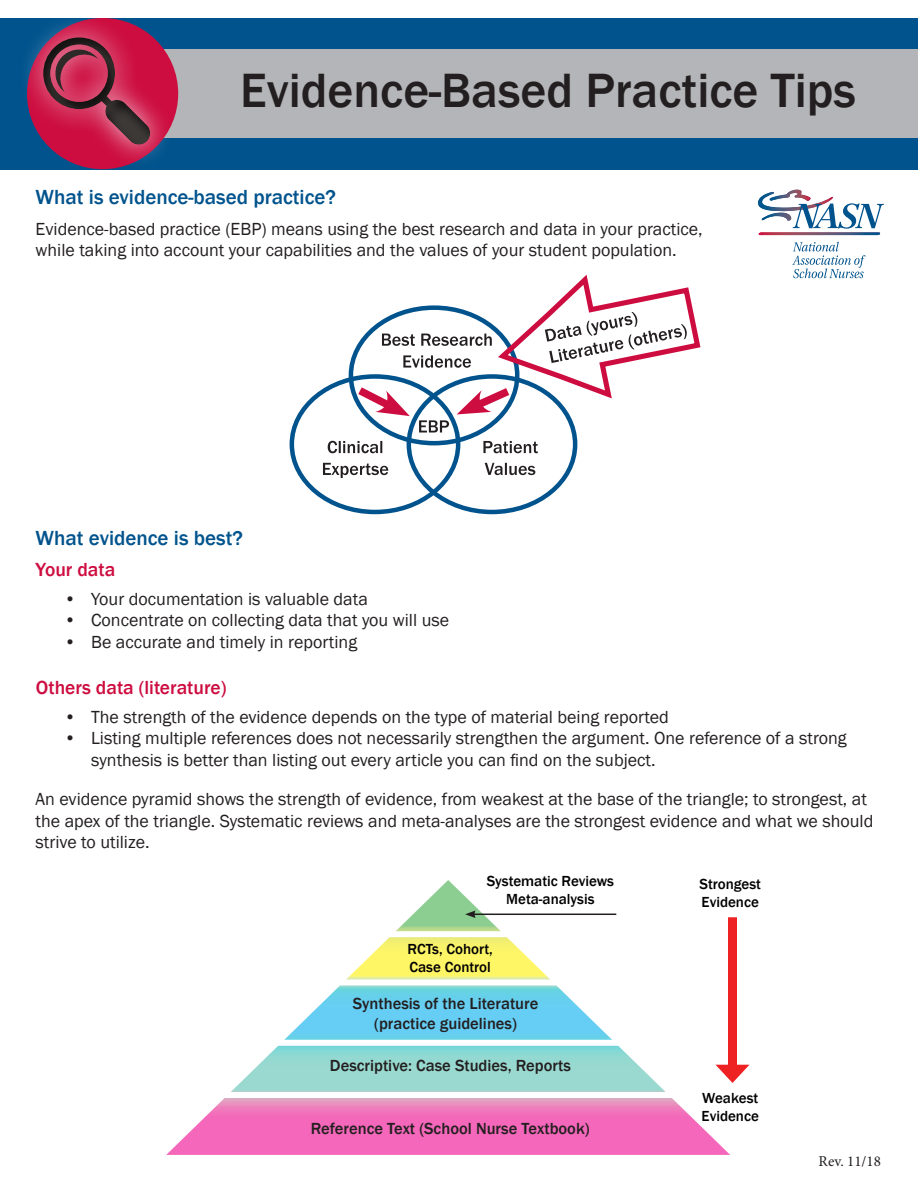
<style>
.page{position:relative;width:918px;height:1188px;background:#fff}
.page>*{position:absolute;margin:0;border:0;box-sizing:border-box;transform-origin:0 0}
.t1{font:500 49.5px "Franklin Gothic";color:#231f20}
.t2{font:500 21px "Franklin Gothic";color:#00538d}
.t3{font:500 19.5px "Franklin Gothic";color:#cd0d40}
.t4{font:18px/21.6px "Franklin Gothic";color:#231f20}
.t5{font:500 16.5px/19.8px "Franklin Gothic";color:#231f20;text-align:center}
.t6{font:500 15px/18px "Franklin Gothic";color:#000}
.t7{font:15px "Minion Pro";color:#231f20}
</style>
<div class="page">
<div style="left:0;top:18px;width:918px;height:151px;background:#00538d"></div>
<svg style="left:792px;top:242px;width:74px;height:36px"></svg>
<svg style="left:758px;top:190px;width:126px;height:45px"></svg>
<div style="left:156px;top:49px;width:762px;height:89px;background:#b4b5b8"></div>
<div style="left:19px;top:13px;width:155px;height:155px;background:#fff;opacity:.75"></div>
<div style="left:40px;top:36px;width:111px;height:111px;background:#231f20;opacity:.75"></div>
<div style="left:290px;top:374px;width:170px;height:140px;border:4px solid #00538d;border-radius:50%"></div>
<div style="left:407px;top:374px;width:170px;height:140px;border:4px solid #00538d;border-radius:50%"></div>
<svg style="left:323px;top:463px;width:65px;height:15px"></svg>
<svg style="left:328px;top:441px;width:54px;height:12px"></svg>
<svg style="left:485px;top:463px;width:50px;height:12px"></svg>
<svg style="left:483px;top:441px;width:55px;height:12px"></svg>
<svg style="left:350px;top:274px;width:351px;height:159px"></svg>
<svg style="left:166px;top:880px;width:564px;height:275px"></svg>
<div style="left:243px;top:1040px;width:414px;height:6px;background:#fff"></div>
<div style="left:166px;top:1092px;width:549px;height:6px;background:#fff"></div>
<div style="left:243px;top:979px;width:414px;height:6px;background:#fff"></div>
<div style="left:243px;top:931px;width:414px;height:6px;background:#fff"></div>
<hr style="left:473px;top:914px;width:143px;height:1px;background:#231f20">
<svg style="left:465px;top:910px;width:11px;height:8px"></svg>
<div style="left:728px;top:917px;width:9px;height:155px;background:#ee2123"></div>
<svg style="left:716px;top:1065px;width:33px;height:18px"></svg>
<p class="t1" style="left:240px;top:59px;width:617px">Evidence-Based Practice Tips</p>
<p class="t2" style="left:36px;top:184px;width:302px">What is evidence-based practice?</p>
<p class="t4" style="left:36px;top:218px;width:669px">Evidence-based practice (EBP) means using the best research and data in your practice, while taking into account your capabilities and the values of your student population.</p>
<p class="t2" style="left:36px;top:525px;width:209px">What evidence is best?</p>
<p class="t3" style="left:36px;top:557px;width:81px">Your data</p>
<p class="t4" style="left:64px;top:588px;width:305px">• Your documentation is valuable data</p>
<p class="t4" style="left:64px;top:610px;width:387px">• Concentrate on collecting data that you will use</p>
<p class="t4" style="left:64px;top:631px;width:295px">• Be accurate and timely in reporting</p>
<p class="t3" style="left:36px;top:675px;width:192px">Others data (literature)</p>
<p class="t4" style="left:64px;top:706px;width:606px">• The strength of the evidence depends on the type of material being reported</p>
<p class="t4" style="left:91px;top:728px;width:757px;text-indent:-27px">• Listing multiple references does not necessarily strengthen the argument. One reference of a strong synthesis is better than listing out every article you can find on the subject.</p>
<p class="t4" style="left:36px;top:789px;width:839px">An evidence pyramid shows the strength of evidence, from weakest at the base of the triangle; to strongest, at the apex of the triangle. Systematic reviews and meta-analyses are the strongest evidence and what we should strive to utilize.</p>
<p class="t6" style="left:487px;top:872px;width:129px;text-align:center">Systematic Reviews<br>Meta-analysis</p>
<p class="t6" style="left:700px;top:876px;width:63px">Strongest</p>
<p class="t6" style="left:702px;top:894px;width:59px">Evidence</p>
<p class="t6" style="left:407px;top:940px;width:87px">RCTs, Cohort,<br>Case Control</p>
<p class="t5" style="left:353px;top:994px;width:187px">Synthesis of the Literature (practice guidelines)</p>
<p class="t5" style="left:330px;top:1056px;width:243px">Descriptive: Case Studies, Reports</p>
<p class="t5" style="left:311px;top:1118px;width:280px">Reference Text (School Nurse Textbook)</p>
<p class="t6" style="left:702px;top:1089px;width:58px">Weakest</p>
<p class="t6" style="left:702px;top:1107px;width:59px">Evidence</p>
<p class="t7" style="left:819px;top:1151px;width:64px">Rev. 11/18</p>
</div>
